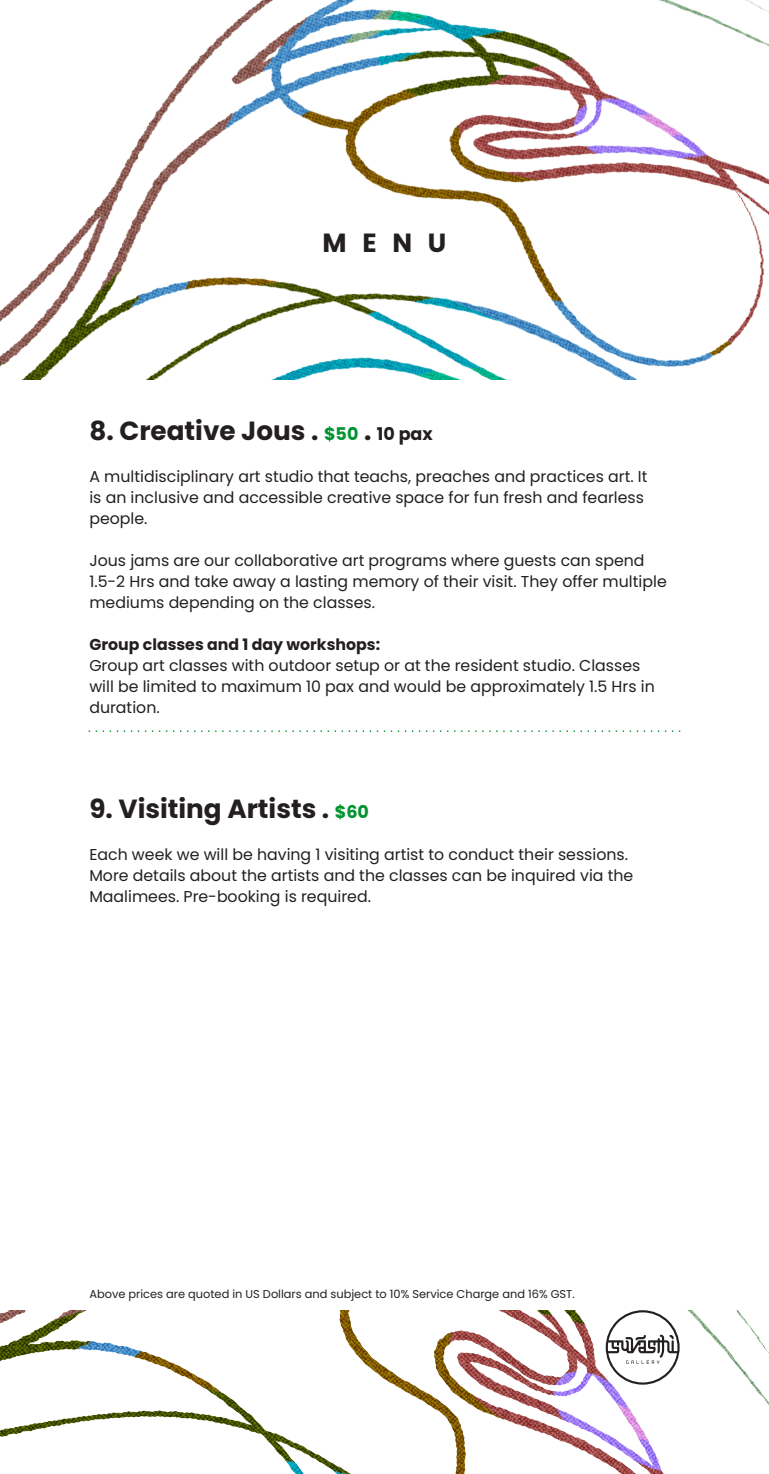
<style>
.page{position:relative;width:769px;height:1474px;background:#fff}
.page>*{position:absolute;margin:0;border:0;box-sizing:border-box;transform-origin:0 0}
.t1{font:700 26.25px "Poppins";color:#231f20}
.t2{font:15.75px/21px "Poppins";color:#231f20}
.t3{font:700 15.75px "Poppins";color:#231f20}
.t4{font:11.38px "Poppins";color:#231f20}
.s1{font-size:17.5px;color:#009430}
.s2{font-size:17.5px}
</style>
<div class="page">
<img style="left:0;top:1310px;width:768px;height:163px">
<img style="left:0;top:0;width:768px;height:379px">
<svg style="left:96px;top:730px;width:584px;height:2px"></svg>
<svg style="left:605px;top:1310px;width:74px;height:74px"></svg>
<p class="t1" style="left:322px;top:228px;width:125px">MENU</p>
<p class="t1" style="left:89px;top:415px;width:345px">8. Creative Jous . <span class="s1">$50</span> . <span class="s2">10 pax</span></p>
<p class="t2" style="left:89px;top:465px;width:559px">A multidisciplinary art studio that teachs, preaches and practices art. It is an inclusive and accessible creative space for fun fresh and fearless people.</p>
<p class="t2" style="left:89px;top:549px;width:578px">Jous jams are our collaborative art programs where guests can spend<br>1.5-2 Hrs and take away a lasting memory of their visit. They offer multiple mediums depending on the classes.</p>
<p class="t3" style="left:89px;top:635px;width:292px">Group classes and 1 day workshops:</p>
<p class="t2" style="left:89px;top:654px;width:566px">Group art classes with outdoor setup or at the resident studio. Classes will be limited to maximum 10 pax and would be approximately 1.5 Hrs in duration.</p>
<p class="t1" style="left:89px;top:793px;width:281px">9. Visiting Artists . <span class="s1">$60</span></p>
<p class="t2" style="left:89px;top:843px;width:545px">Each week we will be having 1 visiting artist to conduct their sessions.<br>More details about the artists and the classes can be inquired via the<br>Maalimees. Pre-booking is required.</p>
<p class="t4" style="left:89px;top:1287px;width:486px">Above prices are quoted in US Dollars and subject to 10% Service Charge and 16% GST.</p>
</div>
